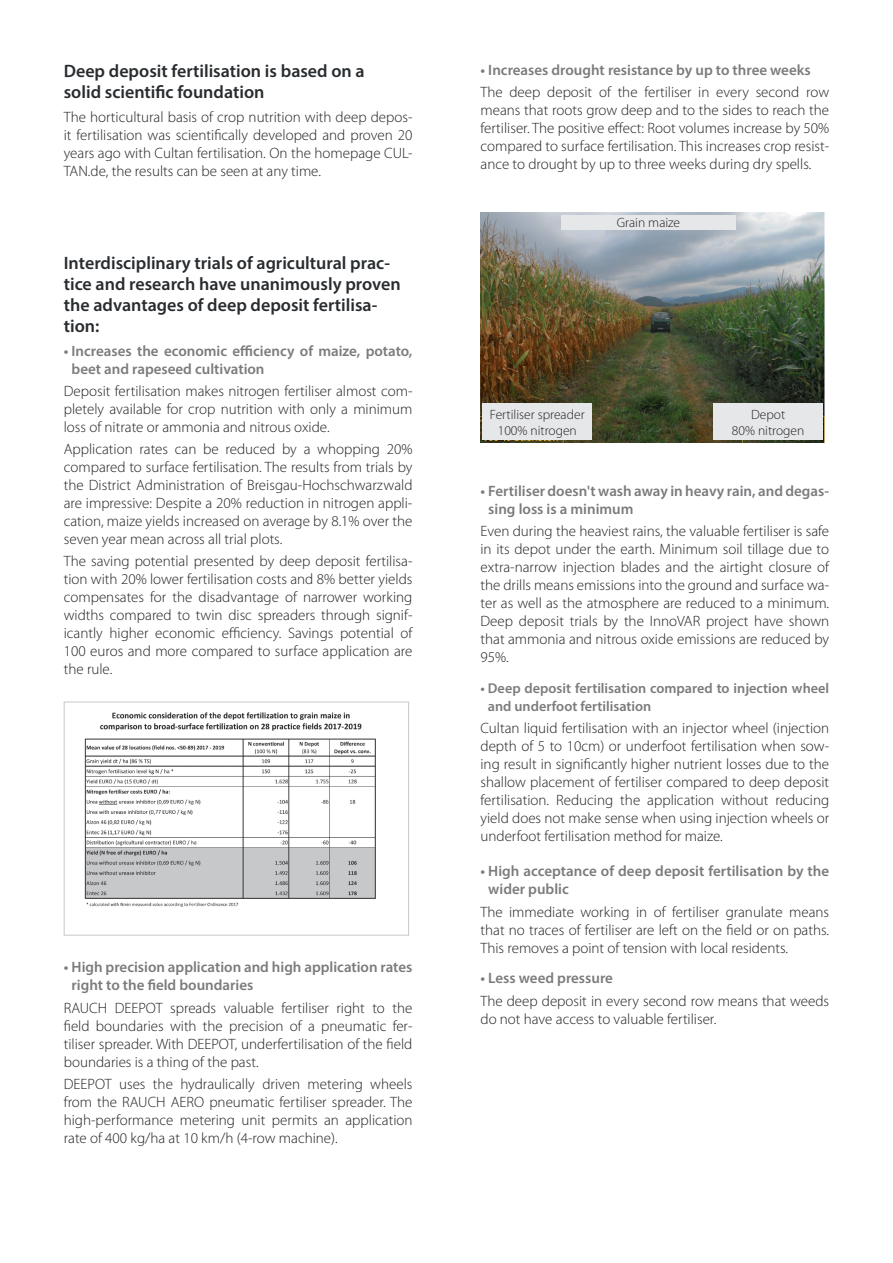
<style>
.page{position:relative;width:893px;height:1263px;background:#fff}
.page>*{position:absolute;margin:0;border:0;box-sizing:border-box;transform-origin:0 0}
.t1{font:600 18px/21px "Myriad Pro";color:#282c2f}
.t2{font:300 15px/18px "Myriad Pro";color:#231f20;text-align:justify}
.t3{font:600 15px/18px "Myriad Pro";color:#7c7a7d}
.t4{font:600 14.25px/18px "Myriad Pro";color:#7c7a7d}
.t5{font:300 13.5px/16.2px "Myriad Pro";color:#231f20;text-align:center}
</style>
<div class="page">
<img style="left:84px;top:712px;width:292px;height:195px">
<div style="left:64px;top:702px;width:345px;height:233px;border:1px solid #c7c8ca"></div>
<img style="left:480px;top:213px;width:345px;height:229px">
<div style="left:561px;top:215px;width:175px;height:15px;background:#e6e7e9"></div>
<div style="left:483px;top:403px;width:109px;height:37px;background:#e6e7e9"></div>
<div style="left:713px;top:403px;width:110px;height:37px;background:#e6e7e9"></div>
<p class="t1" style="left:64px;top:60px;width:302px">Deep deposit fertilisation is based on a solid scientific foundation</p>
<p class="t2" style="left:64px;top:108px;width:350px">The horticultural basis of crop nutrition with deep depos&shy;it fertilisation was scientifically developed and proven 20 years ago with Cultan fertilisation. On the homepage CUL-TAN.de, the results can be seen at any time.</p>
<p class="t1" style="left:64px;top:252px;width:338px">Interdisciplinary trials of agricultural prac&shy;tice and research have unanimously proven the advantages of deep deposit fertilisa&shy;tion:</p>
<p class="t3" style="left:72px;top:341px;width:342px;text-indent:-8px">• Increases the economic efficiency of maize, potato, beet and rapeseed cultivation</p>
<p class="t2" style="left:64px;top:382px;width:350px">Deposit fertilisation makes nitrogen fertiliser almost com&shy;pletely available for crop nutrition with only a minimum loss of nitrate or ammonia and nitrous oxide.</p>
<p class="t2" style="left:64px;top:440px;width:350px">Application rates can be reduced by a whopping 20% compared to surface fertilisation. The results from trials by the District Administration of Breisgau-Hochschwarzwald are impressive: Despite a 20% reduction in nitrogen appli&shy;cation, maize yields increased on average by 8.1% over the seven year mean across all trial plots.</p>
<p class="t2" style="left:64px;top:553px;width:350px">The saving potential presented by deep deposit fertilisa&shy;tion with 20% lower fertilisation costs and 8% better yields compensates for the disadvantage of narrower working widths compared to twin disc spreaders through signif&shy;icantly higher economic efficiency. Savings potential of 100 euros and more compared to surface application are the rule.</p>
<p class="t3" style="left:72px;top:958px;width:342px;text-indent:-8px">• High precision application and high application rates right to the field boundaries</p>
<p class="t2" style="left:64px;top:999px;width:350px">RAUCH DEEPOT spreads valuable fertiliser right to the field boundaries with the precision of a pneumatic fer&shy;tiliser spreader. With DEEPOT, underfertilisation of the field boundaries is a thing of the past.</p>
<p class="t2" style="left:64px;top:1075px;width:350px">DEEPOT uses the hydraulically driven metering wheels from the RAUCH AERO pneumatic fertiliser spreader. The high-performance metering unit permits an application rate of 400 kg/ha at 10 km/h (4-row machine).</p>
<p class="t3" style="left:480px;top:61px;width:332px">• Increases drought resistance by up to three weeks</p>
<p class="t2" style="left:480px;top:84px;width:350px">The deep deposit of the fertiliser in every second row means that roots grow deep and to the sides to reach the fertiliser. The positive effect: Root volumes increase by 50% compared to surface fertilisation. This increases crop resist&shy;ance to drought by up to three weeks during dry spells.</p>
<p class="t5" style="left:617px;top:215px;width:65px">Grain maize</p>
<p class="t5" style="left:490px;top:406px;width:96px">Fertiliser spreader<br>100% nitrogen</p>
<p class="t5" style="left:732px;top:406px;width:74px">Depot<br>80% nitrogen</p>
<p class="t3" style="left:488px;top:482px;width:342px;text-indent:-8px">• Fertiliser doesn't wash away in heavy rain, and degas&shy;sing loss is a minimum</p>
<p class="t2" style="left:480px;top:522px;width:350px">Even during the heaviest rains, the valuable fertiliser is safe in its depot under the earth. Minimum soil tillage due to extra-narrow injection blades and the airtight closure of the drills means emissions into the ground and surface wa&shy;ter as well as the atmosphere are reduced to a minimum.<br>Deep deposit trials by the InnoVAR project have shown that ammonia and nitrous oxide emissions are reduced by 95%.</p>
<p class="t4" style="left:488px;top:679px;width:343px;text-indent:-7px">• Deep deposit fertilisation compared to injection wheel and underfoot fertilisation</p>
<p class="t2" style="left:480px;top:719px;width:350px">Cultan liquid fertilisation with an injector wheel (injection depth of 5 to 10cm) or underfoot fertilisation when sow&shy;ing result in significantly higher nutrient losses due to the shallow placement of fertiliser compared to deep deposit fertilisation. Reducing the application without reducing yield does not make sense when using injection wheels or underfoot fertilisation method for maize.</p>
<p class="t3" style="left:488px;top:862px;width:342px;text-indent:-8px">• High acceptance of deep deposit fertilisation by the wider public</p>
<p class="t2" style="left:480px;top:903px;width:350px">The immediate working in of fertiliser granulate means that no traces of fertiliser are left on the field or on paths.<br>This removes a point of tension with local residents.</p>
<p class="t3" style="left:480px;top:969px;width:134px">• Less weed pressure</p>
<p class="t2" style="left:480px;top:992px;width:350px">The deep deposit in every second row means that weeds do not have access to valuable fertiliser.</p>
</div>
